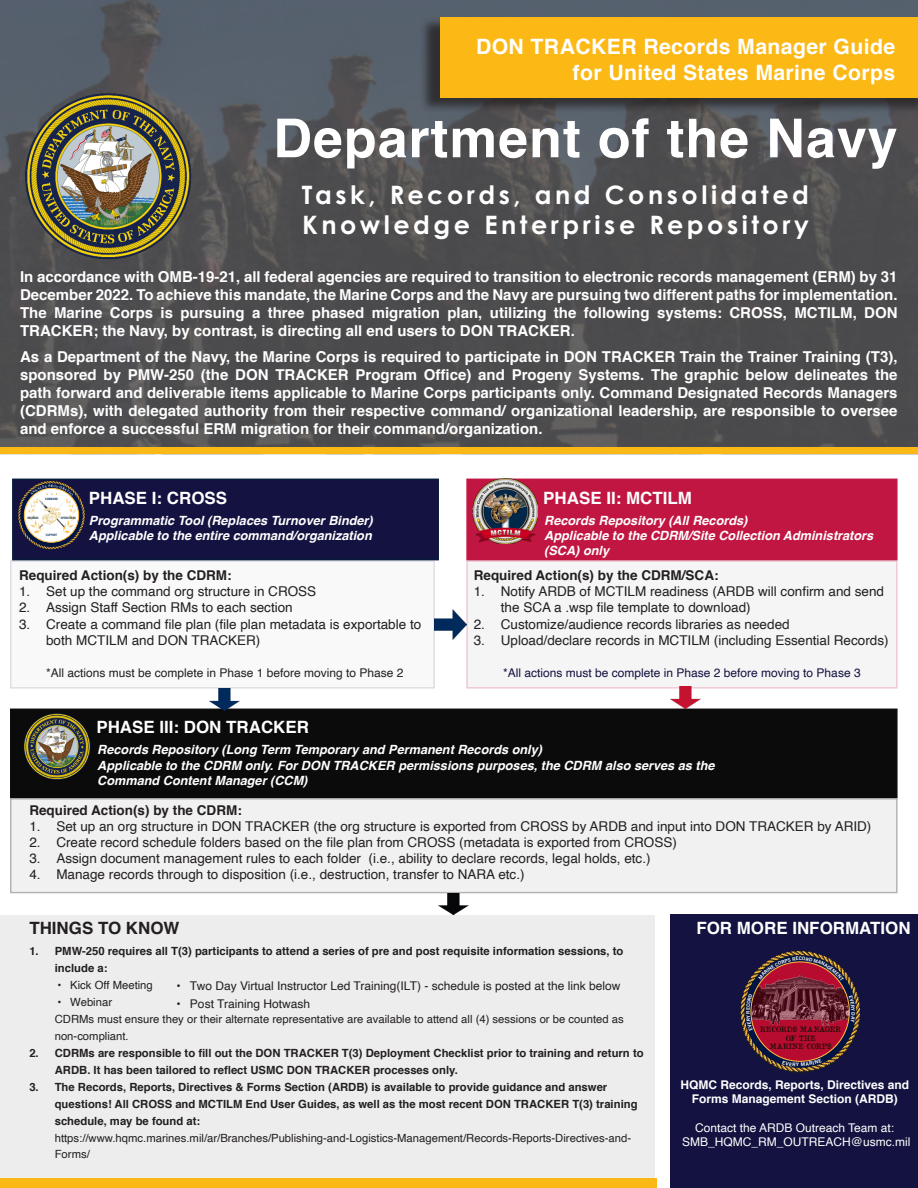
<style>
.page{position:relative;width:918px;height:1188px;background:#fff}
.page>*{position:absolute;margin:0;border:0;box-sizing:border-box;transform-origin:0 0}
.Newsletter_Title{font:700 53.55px "Helvetica";letter-spacing:.02em;color:#fff}
.Cover_Page_-_Dates{font:700 25.35px "Century Gothic Pro";letter-spacing:.14em;color:#fff}
.Newsletter_Title-2{font:700 21.15px "Helvetica";letter-spacing:.02em;color:#fff}
.Body_Text{font:700 16.95px "Helvetica";color:#fff}
.Body_Text-2{font:700 16.95px "Helvetica";color:#231f20}
.Body_Text-3{font:700 15px/18px "Helvetica";color:#fff;text-align:justify}
.t1{font:13.5px/16.2px "Helvetica";color:#231f20}
.Body_Text-4{font:700 13.5px "Helvetica";color:#231f20}
.Body_Text-5{font:italic 700 12.75px/15.3px "Helvetica";color:#fff}
.Body_Text-6{font:12px "Helvetica";color:#231f20}
.Body_Text-7{font:700 12px/14.4px "Helvetica";color:#fff;text-align:center}
.Body_Text-8{font:12px "Helvetica";color:#fff}
.Body_Text-9{font:12px "Helvetica";color:#131240}
.t2{font:700 11.25px/17px "Helvetica";color:#231f20}
.Body_Text-10{font:11.25px/17px "Helvetica";color:#231f20}
.t3{font:7.2px/8.7px "Old Newspaper Types";letter-spacing:.01em;color:#1e0d08;text-align:center}
.t4{font:700 4.95px "Trade Gothic Next LT Pro";color:#fff}
.t5{font:700 condensed 3.15px "Trade Gothic Next LT Pro";letter-spacing:.01em;color:#00295c}
</style>
<div class="page">
<div style="left:670px;top:915px;width:248px;height:273px;background:#131240"></div>
<img style="left:0;top:0;width:918px;height:448px">
<div style="left:10px;top:709px;width:888px;height:89px;background:#0b0b0b"></div>
<div style="left:466px;top:479px;width:432px;height:81px;background:#c11642"></div>
<div style="left:12px;top:479px;width:427px;height:81px;background:#131240;border:1px solid #081b3b"></div>
<div style="left:0;top:916px;width:655px;height:272px;background:#ededee"></div>
<div style="left:10px;top:560px;width:425px;height:129px;background:#f9f9f9"></div>
<div style="left:420px;top:16px;width:498px;height:97px;background:#231f20;opacity:.75"></div>
<div style="left:441px;top:17px;width:477px;height:81px;background:#fcb814"></div>
<div style="left:466px;top:560px;width:432px;height:129px;background:#f5f5f5"></div>
<div style="left:11px;top:799px;width:886px;height:94px;background:#f1f1f1"></div>
<img style="left:472px;top:479px;width:66px;height:65px">
<img style="left:18px;top:710px;width:79px;height:70px">
<img style="left:209px;top:689px;width:31px;height:21px">
<img style="left:670px;top:687px;width:31px;height:22px">
<img style="left:434px;top:610px;width:32px;height:30px">
<img style="left:438px;top:893px;width:30px;height:22px">
<img style="left:20px;top:90px;width:177px;height:173px">
<div style="left:0;top:448px;width:918px;height:6px;background:#fcb814"></div>
<div style="left:0;top:1179px;width:657px;height:9px;background:#fcb814"></div>
<svg style="left:18px;top:480px;width:67px;height:69px"></svg>
<svg style="left:740px;top:950px;width:120px;height:123px"></svg>
<p class="Newsletter_Title-2" style="left:476px;top:30px;width:421px">DON TRACKER Records Manager Guide</p>
<p class="Newsletter_Title-2" style="left:573px;top:55px;width:324px">for United States Marine Corps</p>
<p class="Newsletter_Title" style="left:273px;top:95px;width:626px">Department of the Navy</p>
<p class="Cover_Page_-_Dates" style="left:302px;top:179px;width:509px">Task, Records, and Consolidated</p>
<p class="Cover_Page_-_Dates" style="left:302px;top:209px;width:508px">Knowledge Enterprise Repository</p>
<p class="Body_Text-3" style="left:20px;top:268px;width:879px">In accordance with OMB-19-21, all federal agencies are required to transition to electronic records management (ERM) by 31<br>December 2022. To achieve this mandate, the Marine Corps and the Navy are pursuing two different paths for implementation.<br>The Marine Corps is pursuing a three phased migration plan, utilizing the following systems: CROSS, MCTILM, DON TRACKER; the Navy, by contrast, is directing all end users to DON TRACKER.</p>
<p class="Body_Text-3" style="left:20px;top:348px;width:879px">As a Department of the Navy, the Marine Corps is required to participate in DON TRACKER Train the Trainer Training (T3), sponsored by PMW-250 (the DON TRACKER Program Office) and Progeny Systems. The graphic below delineates the path forward and deliverable items applicable to Marine Corps participants only. Command Designated Records Managers (CDRMs), with delegated authority from their respective command/ organizational leadership, are responsible to oversee and enforce a successful ERM migration for their command/organization.</p>
<p class="t5" style="left:45px;top:497px;width:14px">COMMAND</p>
<p class="Body_Text" style="left:89px;top:484px;width:140px">PHASE I: CROSS</p>
<p class="Body_Text" style="left:543px;top:484px;width:150px">PHASE II: MCTILM</p>
<p class="Body_Text-5" style="left:89px;top:513px;width:285px">Programmatic Tool (Replaces Turnover Binder)</p>
<p class="Body_Text-5" style="left:89px;top:528px;width:284px">Applicable to the entire command/organization</p>
<p class="Body_Text-4" style="left:19px;top:564px;width:214px">Required Action(s) by the CDRM:</p>
<p class="t1" style="left:19px;top:584px;width:299px">1. Set up the command org structure in CROSS</p>
<p class="t1" style="left:19px;top:600px;width:275px">2. Assign Staff Section RMs to each section</p>
<p class="t1" style="left:46px;top:616px;width:377px;text-indent:-27px">3. Create a command file plan (file plan metadata is exportable to both MCTILM and DON TRACKER)</p>
<p class="Body_Text-6" style="left:46px;top:664px;width:359px">*All actions must be complete in Phase 1 before moving to Phase 2</p>
<p class="t5" style="left:27px;top:516px;width:13px">RECORDS</p>
<p class="t5" style="left:61px;top:516px;width:17px">OPERATIONS</p>
<p class="t5" style="left:46px;top:532px;width:13px">SUPPORT</p>
<p class="Body_Text" style="left:96px;top:714px;width:214px">PHASE III: DON TRACKER</p>
<p class="Body_Text-5" style="left:544px;top:513px;width:205px">Records Repository (All Records)</p>
<p class="Body_Text-5" style="left:544px;top:528px;width:331px">Applicable to the CDRM/Site Collection Administrators (SCA) only</p>
<p class="Body_Text-4" style="left:474px;top:564px;width:246px">Required Action(s) by the CDRM/SCA:</p>
<p class="t1" style="left:501px;top:584px;width:385px;text-indent:-27px">1. Notify ARDB of MCTILM readiness (ARDB will confirm and send the SCA a .wsp file template to download)</p>
<p class="t1" style="left:474px;top:616px;width:317px">2. Customize/audience records libraries as needed</p>
<p class="t1" style="left:474px;top:632px;width:416px">3. Upload/declare records in MCTILM (including Essential Records)</p>
<p class="Body_Text-9" style="left:503px;top:664px;width:359px">*All actions must be complete in Phase 2 before moving to Phase 3</p>
<p class="Body_Text-5" style="left:97px;top:742px;width:446px">Records Repository (Long Term Temporary and Permanent Records only)</p>
<p class="Body_Text-5" style="left:97px;top:758px;width:619px">Applicable to the CDRM only. For DON TRACKER permissions purposes, the CDRM also serves as the</p>
<p class="Body_Text-5" style="left:97px;top:773px;width:212px">Command Content Manager (CCM)</p>
<p class="Body_Text-4" style="left:29px;top:799px;width:214px">Required Action(s) by the CDRM:</p>
<p class="t1" style="left:29px;top:818px;width:844px">1. Set up an org structure in DON TRACKER (the org structure is exported from CROSS by ARDB and input into DON TRACKER by ARID)</p>
<p class="t1" style="left:29px;top:835px;width:649px">2. Create record schedule folders based on the file plan from CROSS (metadata is exported from CROSS)</p>
<p class="t1" style="left:29px;top:851px;width:623px">3. Assign document management rules to each folder (i.e., ability to declare records, legal holds, etc.)</p>
<p class="t1" style="left:29px;top:867px;width:497px">4. Manage records through to disposition (i.e., destruction, transfer to NARA etc.)</p>
<p class="Body_Text-2" style="left:29px;top:914px;width:152px">THINGS TO KNOW</p>
<p class="t2" style="left:55px;top:943px;width:570px;text-indent:-25px">1. PMW-250 requires all T(3) participants to attend a series of pre and post requisite information sessions, to include a:</p>
<p class="Body_Text-10" style="left:58px;top:977px;width:97px">• Kick Off Meeting</p>
<p class="Body_Text-10" style="left:58px;top:994px;width:56px">• Webinar</p>
<p class="Body_Text-10" style="left:55px;top:1011px;width:570px">CDRMs must ensure they or their alternate representative are available to attend all (4) sessions or be counted as non-compliant.</p>
<p class="t2" style="left:55px;top:1045px;width:590px;text-indent:-25px">2. CDRMs are responsible to fill out the DON TRACKER T(3) Deployment Checklist prior to training and return to<br>ARDB. It has been tailored to reflect USMC DON TRACKER processes only.</p>
<p class="t2" style="left:55px;top:1078px;width:584px;text-indent:-25px">3. The Records, Reports, Directives &amp; Forms Section (ARDB) is available to provide guidance and answer questions! All CROSS and MCTILM End User Guides, as well as the most recent DON TRACKER T(3) training schedule, may be found at:</p>
<p class="Body_Text-10" style="left:55px;top:1129px;width:578px">https://www.hqmc.marines.mil/ar/Branches/Publishing-and-Logistics-Management/Records-Reports-Directives-and-<br>Forms/</p>
<p class="Body_Text" style="left:696px;top:914px;width:216px">FOR MORE INFORMATION</p>
<p class="t4" style="left:799px;top:955px;width:5px">C</p>
<p class="Body_Text-6" style="left:176px;top:976px;width:445px">• Two Day Virtual Instructor Led Training(ILT) - schedule is posted at the link below</p>
<p class="Body_Text-6" style="left:176px;top:994px;width:135px">• Post Training Hotwash</p>
<p class="t4" style="left:744px;top:1014px;width:5px;rotate:-90deg">R</p>
<p class="t3" style="left:760px;top:1025px;width:83px">RECORDS MANAGER<br>OF THE<br>MARINE CORPS</p>
<p class="Body_Text-7" style="left:680px;top:1077px;width:230px">HQMC Records, Reports, Directives and<br>Forms Management Section (ARDB)</p>
<p class="Body_Text-8" style="left:695px;top:1118px;width:201px">Contact the ARDB Outreach Team at:</p>
<p class="Body_Text-8" style="left:682px;top:1133px;width:230px">SMB_HQMC_RM_OUTREACH@usmc.mil</p>
</div>
